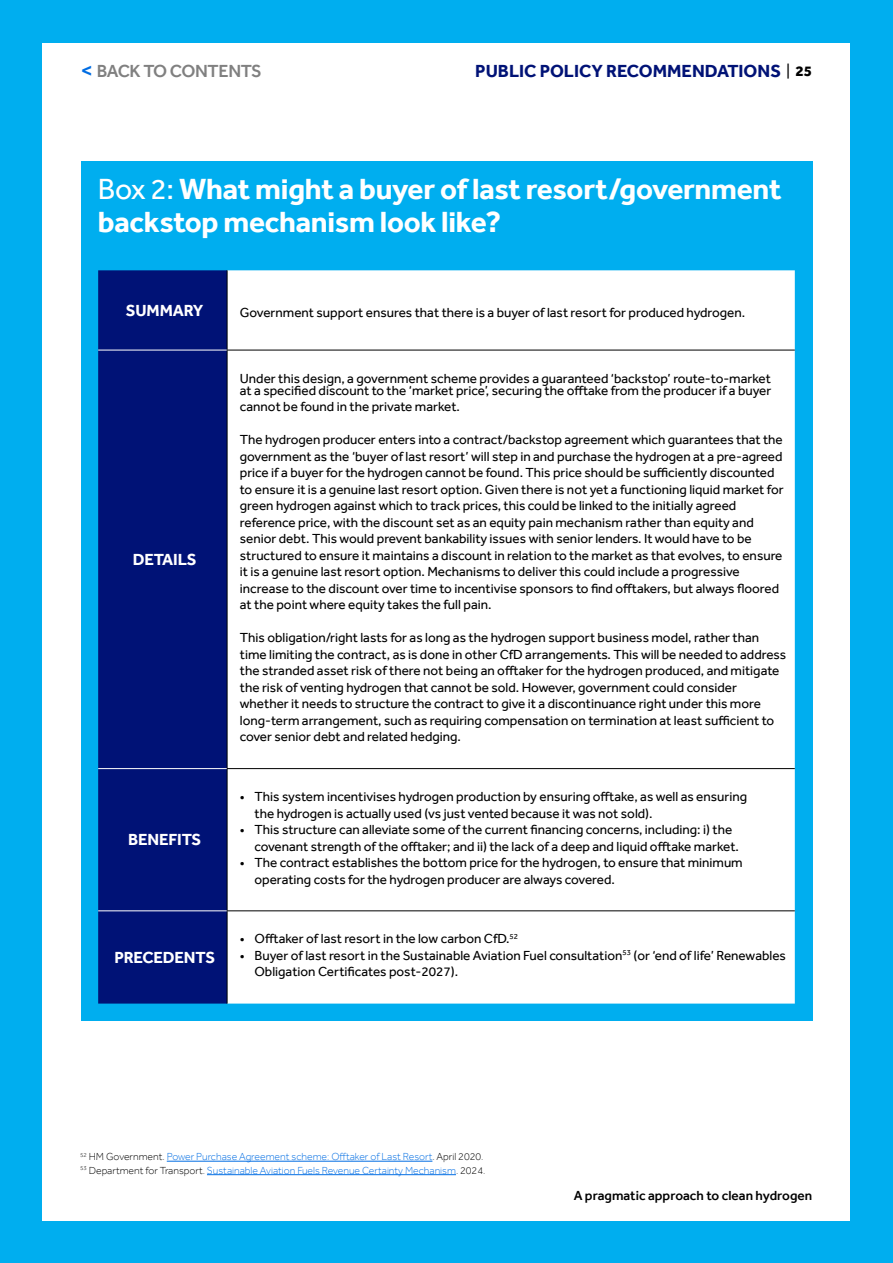
<style>
.page{position:relative;width:893px;height:1263px;background:#00aeef}
.page>*{position:absolute;margin:0;border:0;box-sizing:border-box;transform-origin:0 0}
.t1{font:700 30px/33px "Effra";letter-spacing:-.01em;color:#fff}
.t2{font:700 18px "Effra";color:#001276}
.t3{font:500 18px "Effra";letter-spacing:-.02em;color:#808080}
.t4{font:700 16.5px "Effra";letter-spacing:-.01em;color:#fff}
.t5{font:13.5px/16.5px "Effra";color:#000}
.t6{font:500 13.5px "Effra";color:#000}
.t7{font:300 10.5px/13.5px "Effra";color:#006de3}
.s1{font-family:"Arial";font-weight:700;font-style:italic;color:#006de3}
.s2{font-weight:400;font-size:15px;color:#000}
.s3{font-weight:800;font-size:15px;color:#000}
.s4{font-weight:400}
.s5{color:#000}
</style>
<div class="page">
<div style="left:43px;top:43px;width:807px;height:1177px;background:#fff"></div>
<div style="left:81px;top:162px;width:731px;height:859px;background:#00aeef"></div>
<div style="left:98px;top:270px;width:129px;height:733px;background:#001276"></div>
<div style="left:228px;top:270px;width:567px;height:733px;background:#fff"></div>
<hr style="left:227px;top:270px;width:1px;height:80px;background:#000">
<hr style="left:227px;top:350px;width:568px;height:1px;background:#000">
<hr style="left:227px;top:350px;width:1px;height:418px;background:#000">
<hr style="left:227px;top:768px;width:568px;height:1px;background:#000">
<hr style="left:227px;top:769px;width:1px;height:141px;background:#000">
<hr style="left:227px;top:910px;width:568px;height:1px;background:#000">
<hr style="left:227px;top:911px;width:1px;height:92px;background:#000">
<hr style="left:98px;top:350px;width:129px;height:1px;background:#fff">
<hr style="left:98px;top:768px;width:129px;height:1px;background:#fff">
<hr style="left:98px;top:910px;width:129px;height:1px;background:#fff">
<hr style="left:167px;top:1161px;width:265px;height:1px;background:#006de3">
<hr style="left:207px;top:1174px;width:249px;height:1px;background:#006de3">
<h2 class="t3" style="left:81px;top:60px;width:183px"><span class="s1">&lt;</span> BACK TO CONTENTS</h2>
<h2 class="t2" style="left:475px;top:61px;width:338px">PUBLIC POLICY RECOMMENDATIONS <span class="s2">|</span> <span class="s3">25</span></h2>
<h1 class="t1" style="left:98px;top:172px;width:685px"><span class="s4">Box 2:</span> What might a buyer of last resort/government backstop mechanism look like?</h1>
<p class="t4" style="left:126px;top:300px;width:79px">SUMMARY</p>
<p class="t5" style="left:240px;top:304px;width:507px">Government support ensures that there is a buyer of last resort for produced hydrogen.</p>
<p class="t4" style="left:133px;top:549px;width:65px">DETAILS</p>
<p class="t4" style="left:128px;top:830px;width:75px">BENEFITS</p>
<p class="t4" style="left:114px;top:947px;width:102px">PRECEDENTS</p>
<p class="t5" style="left:240px;top:372px;width:533px;line-height:12px">Under this design, a government scheme provides a guaranteed ‘backstop’ route-to-market at a specified discount to the ‘market price’, securing the offtake from the producer if a buyer</p>
<p class="t5" style="left:240px;top:398px;width:222px">cannot be found in the private market.</p>
<p class="t5" style="left:240px;top:431px;width:545px">The hydrogen producer enters into a contract/backstop agreement which guarantees that the government as the ‘buyer of last resort’ will step in and purchase the hydrogen at a pre-agreed price if a buyer for the hydrogen cannot be found. This price should be sufficiently discounted to ensure it is a genuine last resort option. Given there is not yet a functioning liquid market for green hydrogen against which to track prices, this could be linked to the initially agreed reference price, with the discount set as an equity pain mechanism rather than equity and senior debt. This would prevent bankability issues with senior lenders. It would have to be structured to ensure it maintains a discount in relation to the market as that evolves, to ensure it is a genuine last resort option. Mechanisms to deliver this could include a progressive increase to the discount over time to incentivise sponsors to find offtakers, but always floored at the point where equity takes the full pain.</p>
<p class="t5" style="left:240px;top:629px;width:548px">This obligation/right lasts for as long as the hydrogen support business model, rather than time limiting the contract, as is done in other CfD arrangements. This will be needed to address the stranded asset risk of there not being an offtaker for the hydrogen produced, and mitigate the risk of venting hydrogen that cannot be sold. However, government could consider whether it needs to structure the contract to give it a discontinuance right under this more long-term arrangement, such as requiring compensation on termination at least sufficient to cover senior debt and related hedging.</p>
<p class="t5" style="left:254px;top:788px;width:494px;text-indent:-15px">• This system incentivises hydrogen production by ensuring offtake, as well as ensuring the hydrogen is actually used (vs just vented because it was not sold).</p>
<p class="t5" style="left:254px;top:821px;width:486px;text-indent:-15px">• This structure can alleviate some of the current financing concerns, including: i) the covenant strength of the offtaker; and ii) the lack of a deep and liquid offtake market.</p>
<p class="t5" style="left:254px;top:854px;width:490px;text-indent:-15px">• The contract establishes the bottom price for the hydrogen, to ensure that minimum operating costs for the hydrogen producer are always covered.</p>
<p class="t5" style="left:240px;top:930px;width:280px">• Offtaker of last resort in the low carbon CfD.<sup>52</sup></p>
<p class="t5" style="left:254px;top:947px;width:533px;text-indent:-15px">• Buyer of last resort in the Sustainable Aviation Fuel consultation<sup>53</sup> (or ‘end of life’ Renewables<br>Obligation Certificates post-2027).</p>
<p class="t7" style="left:80px;top:1150px;width:407px"><sup>52</sup> <span class="s5">HM Government.</span> Power Purchase Agreement scheme: Offtaker of Last Resort<span class="s5">. April 2020.<br></span><sup>53</sup> <span class="s5">Department for Transport.</span> Sustainable Aviation Fuels Revenue Certainty Mechanism<span class="s5">. 2024.</span></p>
<p class="t6" style="left:574px;top:1188px;width:240px">A pragmatic approach to clean hydrogen</p>
</div>
